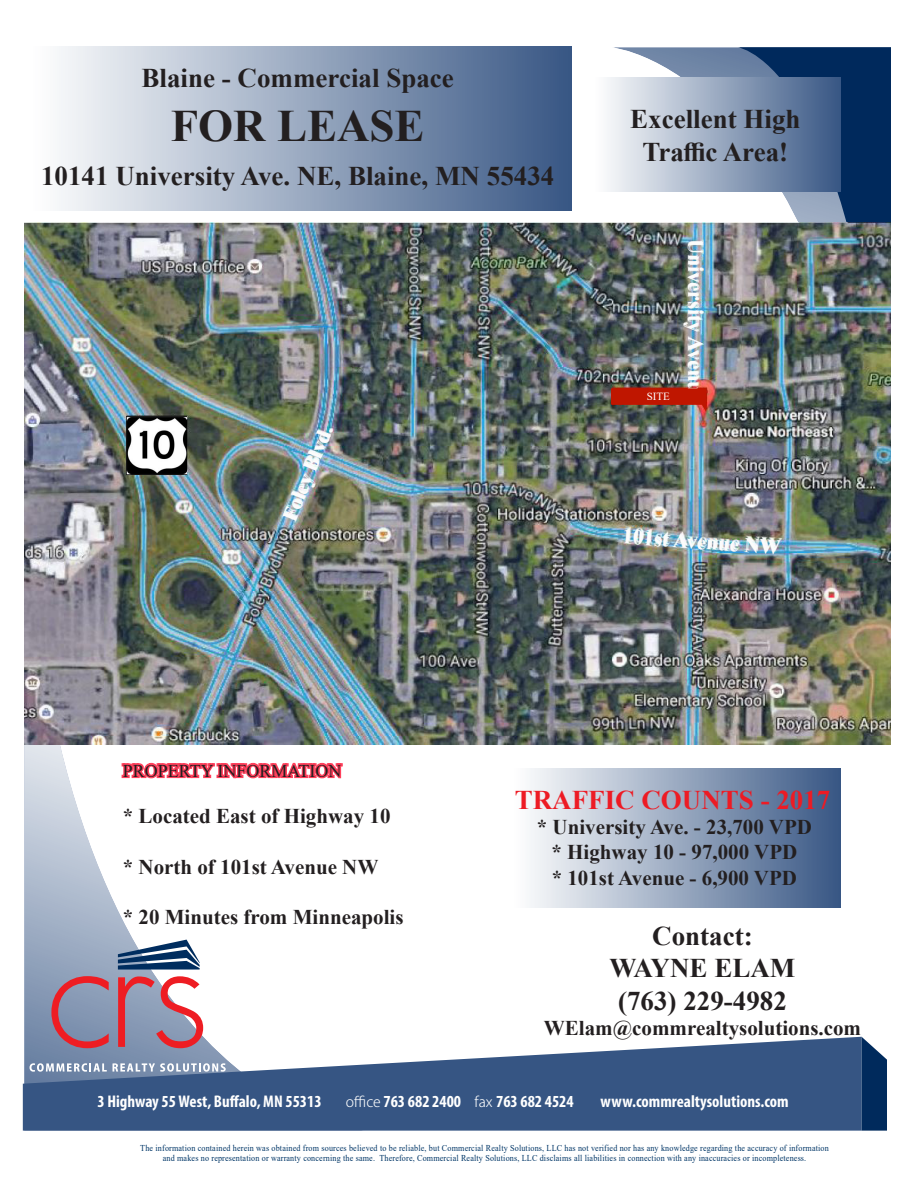
<style>
.page{position:relative;width:918px;height:1188px;background:#fff}
.page>*{position:absolute;margin:0;border:0;box-sizing:border-box;transform-origin:0 0}
.t1{font:700 45px "Times New Roman";color:#231f20}
.t2{font:700 27px/32.4px "Times New Roman";color:#231f20;text-align:center}
.t3{font:700 27px "Times New Roman";color:#ed1b24}
.t4{font:700 21px/25.2px "Times New Roman";color:#231f20;text-align:center}
.t5{font:700 21px "Times New Roman";color:#fcfcfc}
.t6{font:18px "Times New Roman";color:#231f20}
.t7{font:700 condensed 16.95px "Myriad Pro";color:#fff}
.t8{font:10.95px "Times New Roman";color:#fff}
.t9{font:9px/10.5px "Times New Roman";letter-spacing:.02em;color:#003667;text-align:center;scale:.9 1}
.s1{font-family:"Koz Go Pro";font-weight:300;font-stretch:normal;font-size:14.1px}
</style>
<div class="page">
<svg style="left:611px;top:47px;width:127px;height:31px;fill:#7287a7"></svg>
<svg style="left:738px;top:47px;width:153px;height:175px;background:#32537c"></svg>
<svg style="left:24px;top:745px;width:180px;height:292px"></svg>
<svg style="left:23px;top:1037px;width:839px;height:94px;background:#597298"></svg>
<svg style="left:862px;top:1037px;width:25px;height:94px;background:#1f4470"></svg>
<div style="left:591px;top:78px;width:249px;height:114px;background:linear-gradient(to right,#fff,#385784)"></div>
<svg style="left:120px;top:753px;width:223px;height:29px"></svg>
<div style="left:24px;top:47px;width:547px;height:163px;background:linear-gradient(to right,#fff,#385684)"></div>
<div style="left:509px;top:768px;width:331px;height:139px;background:linear-gradient(to right,#fff,#385684)"></div>
<img style="left:24px;top:222px;width:867px;height:523px">
<img style="left:127px;top:417px;width:60px;height:58px">
<svg style="left:611px;top:388px;width:95px;height:24px"></svg>
<div style="left:611px;top:389px;width:94px;height:15px;background:#bf1600"></div>
<svg style="left:118px;top:940px;width:82px;height:30px"></svg>
<svg style="left:30px;top:1063px;width:77px;height:9px"></svg>
<svg style="left:113px;top:1063px;width:113px;height:9px"></svg>
<svg style="left:51px;top:976px;width:58px;height:72px;background:#9d7990"></svg>
<svg style="left:118px;top:976px;width:85px;height:72px"></svg>
<h2 class="t2" style="left:142px;top:65px;width:314px">Blaine - Commercial Space</h2>
<h1 class="t1" style="left:171px;top:111px;width:255px">FOR LEASE</h1>
<h2 class="t2" style="left:41px;top:162px;width:515px">10141 University Ave. NE, Blaine, MN 55434</h2>
<h3 class="t5" style="left:282px;top:518px;width:103px;rotate:-68deg">Foley Blvd.</h3>
<h2 class="t2" style="left:630px;top:106px;width:172px">Excellent High<br>Traffic Area!</h2>
<p class="t8" style="left:647px;top:392px;width:25px">SITE</p>
<h3 class="t5" style="left:703px;top:239px;width:165px;rotate:90deg">University Avenue</h3>
<h3 class="t5" style="left:623px;top:529px;width:160px;rotate:4deg">101st Avenue NW</h3>
<h3 class="t6" style="left:123px;top:764px;width:220px">PROPERTY INFORMATION</h3>
<h3 class="t4" style="left:123px;top:806px;width:269px">* Located East of Highway 10</h3>
<h3 class="t4" style="left:123px;top:856px;width:257px">* North of 101st Avenue NW</h3>
<h3 class="t4" style="left:123px;top:907px;width:282px">* 20 Minutes from Minneapolis</h3>
<h2 class="t3" style="left:515px;top:791px;width:317px">TRAFFIC COUNTS - 2017</h2>
<h3 class="t4" style="left:537px;top:817px;width:277px">* University Ave. - 23,700 VPD * Highway 10 - 97,000 VPD<br>* 101st Avenue - 6,900 VPD</h3>
<h2 class="t2" style="left:610px;top:922px;width:187px">Contact:<br>WAYNE ELAM (763) 229-4982</h2>
<h3 class="t4" style="left:544px;top:1017px;width:319px">WElam@commrealtysolutions.com</h3>
<h3 class="t7" style="left:98px;top:1095px;width:226px">3 Highway 55 West, Buffalo, MN 55313</h3>
<h3 class="t7" style="left:346px;top:1095px;width:229px"><span class="s1">office</span> 763 682 2400 <span class="s1">fax</span> 763 682 4524</h3>
<h3 class="t7" style="left:601px;top:1095px;width:190px">www.commrealtysolutions.com</h3>
<p class="t9" style="left:140px;top:1143px;width:767px">The information contained herein was obtained from sources believed to be reliable, but Commercial Realty Solutions, LLC has not verified nor has any knowledge regarding the accuracy of information and makes no representation or warranty concerning the same. Therefore, Commercial Realty Solutions, LLC disclaims all liabilities in connection with any inaccuracies or incompleteness.</p>
</div>
